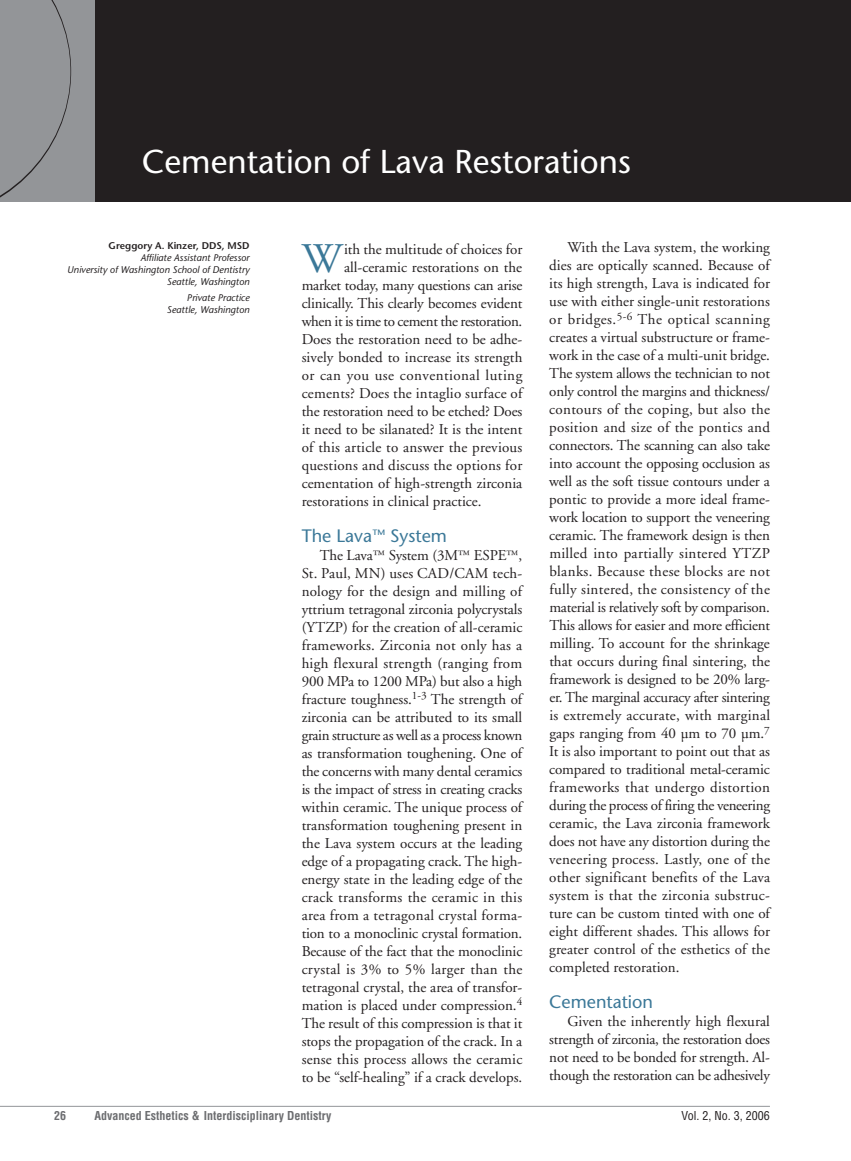
<style>
.page{position:relative;width:851px;height:1161px;background:#fff}
.page>*{position:absolute;margin:0;border:0;box-sizing:border-box;transform-origin:0 0}
.t1{font:42.15px "Adobe Garamond";color:#3b7898}
.t2{font:33px "Stone Sans";color:#fff}
.t3{font:18px "Stone Sans";color:#3b7898}
.t4{font:15px/18px "Adobe Garamond";color:#231f20;text-align:justify}
.t5{font:15px "Adobe Garamond";letter-spacing:-.025em;color:#231f20}
.t6{font:15px "Adobe Garamond";letter-spacing:.03em;color:#231f20}
.t7{font:700 condensed 12px "Helvetica";color:#6c6d70}
.t8{font:condensed 12px "Helvetica";color:#231f20}
.t9{font:italic 9.75px/12px "Stone Sans";color:#231f20;text-align:right}
.t10{font:600 9.75px "Stone Sans";color:#231f20}
.s1{font-size:11.25px}
</style>
<div class="page">
<hr style="left:0;top:1106px;width:770px;height:1px;background:#939598">
<div style="left:94px;top:0;width:756px;height:202px;background:#231f20"></div>
<div style="left:0;top:0;width:94px;height:202px;background:#939598"></div>
<svg style="left:0;top:0;width:71px;height:198px"></svg>
<h2 class="t2" style="left:142px;top:148px;width:490px">Cementation of Lava Restorations</h2>
<p class="t10" style="left:109px;top:242px;width:142px">Greggory A. Kinzer, DDS, MSD</p>
<p class="t9" style="left:67px;top:252px;width:184px">Affiliate Assistant Professor<br>University of Washington School of Dentistry<br>Seattle, Washington</p>
<p class="t9" style="left:167px;top:293px;width:84px">Private Practice<br>Seattle, Washington</p>
<h1 class="t1" style="left:302px;top:242px;width:42px">W</h1>
<p class="t4" style="left:344px;top:242px;width:180px">ith the multitude of choices for</p>
<p class="t4" style="left:344px;top:260px;width:179px">all-ceramic restorations on the</p>
<p class="t4" style="left:302px;top:278px;width:222px">market today, many questions can arise</p>
<p class="t4" style="left:302px;top:296px;width:222px">clinically. This clearly becomes evident</p>
<p class="t5" style="left:302px;top:315px;width:222px">when it is time to cement the restoration.</p>
<p class="t4" style="left:302px;top:332px;width:222px">Does the restoration need to be adhe-</p>
<p class="t4" style="left:302px;top:350px;width:222px">sively bonded to increase its strength</p>
<p class="t6" style="left:302px;top:369px;width:222px">or can you use conventional luting</p>
<p class="t4" style="left:302px;top:386px;width:222px">cements? Does the intaglio surface of</p>
<p class="t4" style="left:302px;top:404px;width:222px">the restoration need to be etched? Does</p>
<p class="t4" style="left:302px;top:422px;width:222px">it need to be silanated? It is the intent</p>
<p class="t4" style="left:302px;top:440px;width:222px">of this article to answer the previous</p>
<p class="t4" style="left:302px;top:458px;width:222px">questions and discuss the options for</p>
<p class="t4" style="left:302px;top:476px;width:222px">cementation of high-strength zirconia</p>
<p class="t4" style="left:302px;top:494px;width:181px">restorations in clinical practice.</p>
<p class="t3" style="left:302px;top:529px;width:147px">The Lava<sup>™</sup> System</p>
<p class="t4" style="left:302px;top:548px;width:222px;text-indent:18px">The Lava<span class="s1">™</span> System (3M<span class="s1">™</span> ESPE<span class="s1">™</span>, St. Paul, MN) uses CAD/CAM tech&shy;nology for the design and milling of yttrium tetragonal zirconia polycrystals (YTZP) for the creation of all-ceramic frameworks. Zirconia not only has a high flexural strength (ranging from 900 MPa to 1200 MPa) but also a high fracture toughness.<sup>1-3</sup> The strength of zirconia can be attributed to its small grain structure as well as a process known as transformation toughening. One of the concerns with many dental ceramics is the impact of stress in creating cracks within ceramic. The unique process of transformation toughening present in the Lava system occurs at the leading edge of a propagating crack. The high&shy;energy state in the leading edge of the crack transforms the ceramic in this area from a tetragonal crystal forma&shy;tion to a monoclinic crystal formation.<br>Because of the fact that the monoclinic crystal is 3% to 5% larger than the tetragonal crystal, the area of transfor&shy;mation is placed under compression.<sup>4<br></sup>The result of this compression is that it stops the propagation of the crack. In a sense this process allows the ceramic to be “self-healing” if a crack develops.</p>
<p class="t4" style="left:549px;top:240px;width:222px;text-indent:18px">With the Lava system, the working dies are optically scanned. Because of its high strength, Lava is indicated for use with either single-unit restorations or bridges.<sup>5-6</sup> The optical scanning creates a virtual substructure or frame&shy;work in the case of a multi-unit bridge.<br>The system allows the technician to not only control the margins and thickness/ contours of the coping, but also the position and size of the pontics and connectors. The scanning can also take into account the opposing occlusion as well as the soft tissue contours under a pontic to provide a more ideal frame&shy;work location to support the veneering ceramic. The framework design is then milled into partially sintered YTZP blanks. Because these blocks are not fully sintered, the consistency of the material is relatively soft by comparison.<br>This allows for easier and more efficient milling. To account for the shrinkage that occurs during final sintering, the framework is designed to be 20% larg&shy;er. The marginal accuracy after sintering is extremely accurate, with marginal gaps ranging from 40 µm to 70 µm.<sup>7<br></sup>It is also important to point out that as compared to traditional metal-ceramic frameworks that undergo distortion during the process of firing the veneering ceramic, the Lava zirconia framework does not have any distortion during the veneering process. Lastly, one of the other significant benefits of the Lava system is that the zirconia substruc&shy;ture can be custom tinted with one of eight different shades. This allows for greater control of the esthetics of the completed restoration.</p>
<p class="t3" style="left:549px;top:995px;width:105px">Cementation</p>
<p class="t4" style="left:549px;top:1014px;width:222px;text-indent:18px">Given the inherently high flexural strength of zirconia, the restoration does not need to be bonded for strength. Al&shy;though the restoration can be adhesively</p>
<p class="t7" style="left:54px;top:1108px;width:13px">26</p>
<p class="t7" style="left:94px;top:1108px;width:238px">Advanced Esthetics &amp; Interdisciplinary Dentistry</p>
<p class="t8" style="left:681px;top:1108px;width:90px">Vol. 2, No. 3, 2006</p>
</div>
